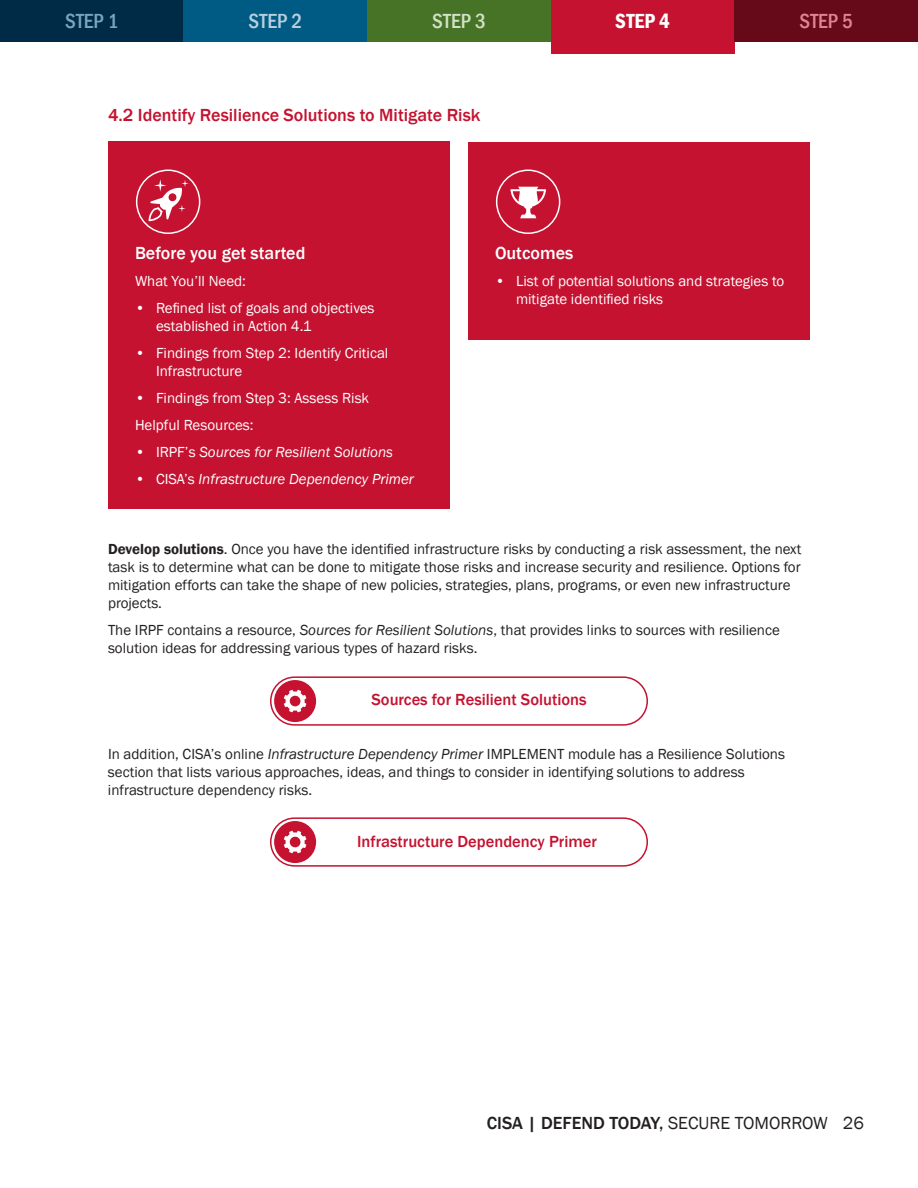
<style>
.page{position:relative;width:918px;height:1188px;background:#fff}
.page>*{position:absolute;margin:0;border:0;box-sizing:border-box;transform-origin:0 0}
.t1{font:500 condensed 21px "Franklin Gothic";color:#7aa5c1}
.t2{font:500 condensed 21px "Franklin Gothic";color:#b8cfde}
.t3{font:500 condensed 21px "Franklin Gothic";color:#d2e2c6}
.t4{font:600 condensed 21px "Franklin Gothic";color:#fff}
.t5{font:500 condensed 21px "Franklin Gothic";color:#e08493}
.t6{font:500 18px "Franklin Gothic";color:#c41230}
.t7{font:500 18px "Franklin Gothic";color:#231f20}
.t8{font:500 18px "Franklin Gothic";color:#fff}
.t9{font:500 16.5px "Franklin Gothic";color:#c41230}
.t10{font:15px/18px "Franklin Gothic";color:#231f20}
.t11{font:15px/18px "Franklin Gothic";color:#fff}
.t12{font:italic 15px "Franklin Gothic";color:#fff}
.s1{font-style:normal}
.s2{font-weight:600}
.s3{font-style:italic}
.s4{font-weight:400}
</style>
<div class="page">
<div style="left:0;top:0;width:184px;height:42px;background:#002b46"></div>
<div style="left:184px;top:0;width:183px;height:42px;background:#005b84"></div>
<div style="left:367px;top:0;width:184px;height:42px;background:#477326"></div>
<div style="left:551px;top:0;width:183px;height:54px;background:#c41230"></div>
<div style="left:734px;top:0;width:184px;height:42px;background:#660919"></div>
<div style="left:108px;top:142px;width:342px;height:367px;background:#c41230"></div>
<div style="left:468px;top:142px;width:342px;height:198px;background:#c41230"></div>
<div style="left:496px;top:170px;width:64px;height:64px;border:2px solid #fff;border-radius:50%"></div>
<svg style="left:510px;top:187px;width:36px;height:31px"></svg>
<div style="left:136px;top:170px;width:64px;height:64px;border:2px solid #fff;border-radius:50%"></div>
<svg style="left:149px;top:179px;width:40px;height:42px"></svg>
<div style="left:270px;top:676px;width:378px;height:50px;border:2px solid #c41230;border-radius:24px"></div>
<div style="left:274px;top:680px;width:42px;height:42px;background:#c41230;border-radius:50%"></div>
<svg style="left:284px;top:690px;width:22px;height:22px"></svg>
<div style="left:270px;top:817px;width:378px;height:50px;border:2px solid #c41230;border-radius:24px"></div>
<div style="left:274px;top:821px;width:42px;height:42px;background:#c41230;border-radius:50%"></div>
<svg style="left:284px;top:831px;width:22px;height:22px"></svg>
<h1 class="t1" style="left:65px;top:7px;width:55px">STEP 1</h1>
<h1 class="t2" style="left:249px;top:7px;width:55px">STEP 2</h1>
<h1 class="t3" style="left:432px;top:7px;width:55px">STEP 3</h1>
<h1 class="t4" style="left:615px;top:7px;width:56px">STEP 4</h1>
<h1 class="t5" style="left:799px;top:7px;width:55px">STEP 5</h1>
<h3 class="t6" style="left:108px;top:103px;width:374px">4.2 Identify Resilience Solutions to Mitigate Risk</h3>
<p class="t8" style="left:135px;top:242px;width:172px">Before you get started</p>
<p class="t11" style="left:135px;top:273px;width:113px">What You’ll Need:</p>
<p class="t11" style="left:156px;top:300px;width:220px;text-indent:-21px">• Refined list of goals and objectives established in Action 4.1</p>
<p class="t11" style="left:156px;top:345px;width:234px;text-indent:-21px">• Findings from Step 2: Identify Critical<br>Infrastructure</p>
<p class="t11" style="left:135px;top:390px;width:236px">• Findings from Step 3: Assess Risk</p>
<p class="t11" style="left:135px;top:417px;width:120px">Helpful Resources:</p>
<p class="t12" style="left:135px;top:443px;width:260px"><span class="s1">• IRPF’s</span> Sources for Resilient Solutions</p>
<p class="t12" style="left:135px;top:470px;width:281px"><span class="s1">• CISA’s</span> Infrastructure Dependency Primer</p>
<p class="t8" style="left:495px;top:242px;width:80px">Outcomes</p>
<p class="t11" style="left:516px;top:273px;width:270px;text-indent:-21px">• List of potential solutions and strategies to mitigate identified risks</p>
<p class="t10" style="left:108px;top:540px;width:695px"><span class="s2">Develop solutions</span>. Once you have the identified infrastructure risks by conducting a risk assessment, the next task is to determine what can be done to mitigate those risks and increase security and resilience. Options for mitigation efforts can take the shape of new policies, strategies, plans, programs, or even new infrastructure projects.</p>
<p class="t10" style="left:108px;top:621px;width:673px">The IRPF contains a resource, <span class="s3">Sources for Resilient Solutions</span>, that provides links to sources with resilience solution ideas for addressing various types of hazard risks.</p>
<p class="t9" style="left:372px;top:689px;width:217px">Sources for Resilient Solutions</p>
<p class="t10" style="left:108px;top:746px;width:679px">In addition, CISA’s online <span class="s3">Infrastructure Dependency Primer</span> IMPLEMENT module has a Resilience Solutions section that lists various approaches, ideas, and things to consider in identifying solutions to address infrastructure dependency risks.</p>
<p class="t9" style="left:357px;top:832px;width:241px">Infrastructure Dependency Primer</p>
<p class="t7" style="left:487px;top:1111px;width:379px">CISA | DEFEND TODAY, <span class="s4">SECURE TOMORROW 26</span></p>
</div>
